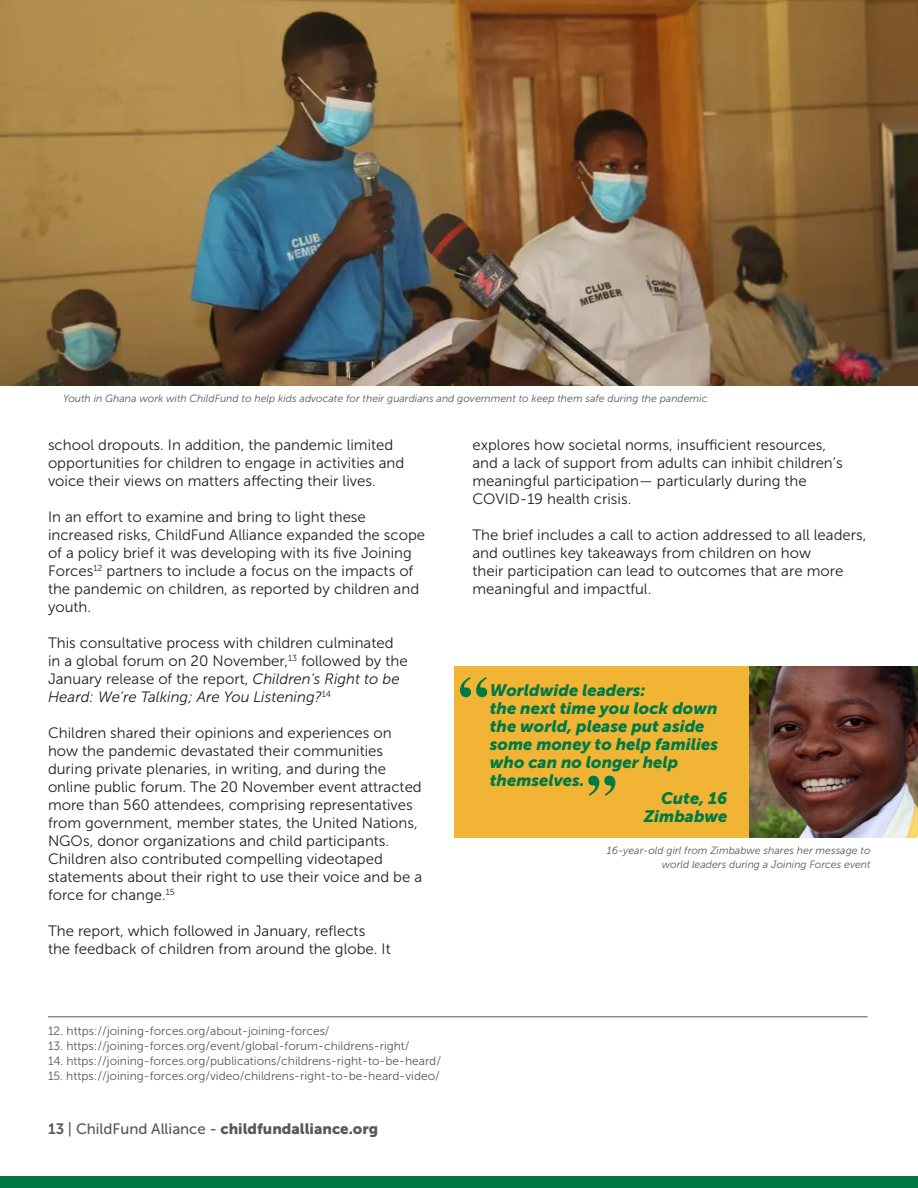
<style>
.page{position:relative;width:918px;height:1188px;background:#fff}
.page>*{position:absolute;margin:0;border:0;box-sizing:border-box;transform-origin:0 0}
.Large_Pullquote_symb{font:700 60px "Times";color:#007a45}
.Pullquote_2{font:italic 16.5px/18px "Museo Sans 900";color:#007a45}
.TEXT_Opening_P{font:15px/18px "Museo Sans 300";color:#231f20}
.t1{font:15px "Museo Sans 900";color:#57585a}
.FN{font:12px "Museo Sans 300";color:#57585a}
.FN_RULE_ABOVE{font:12px "Museo Sans 300";color:#57585a}
.FN-2{font:italic 10.5px/13.5px "Museo Sans 300";color:#57585a;text-align:right}
.s1{font-style:italic}
.s2{font-family:"Museo Sans 700"}
.s3{font-family:"Museo Sans 500"}
</style>
<div class="page">
<div style="left:0;top:1176px;width:918px;height:12px;background:#007a45"></div>
<img style="left:0;top:0;width:918px;height:386px">
<hr style="left:48px;top:1017px;width:820px;height:1px;background:#57585a">
<img style="left:748px;top:666px;width:170px;height:172px">
<div style="left:454px;top:662px;width:294px;height:182px;background:#f1b434"></div>
<div style="left:449px;top:637px;width:469px;height:29px;background:#fff"></div>
<div style="left:435px;top:838px;width:483px;height:12px;background:#fff"></div>
<p class="FN-2" style="left:63px;top:392px;width:646px">Youth in Ghana work with ChildFund to help kids advocate for their guardians and government to keep them safe during the pandemic</p>
<p class="TEXT_Opening_P" style="left:48px;top:436px;width:358px">school dropouts. In addition, the pandemic limited opportunities for children to engage in activities and voice their views on matters affecting their lives.</p>
<p class="TEXT_Opening_P" style="left:48px;top:508px;width:379px">In an effort to examine and bring to light these increased risks, ChildFund Alliance expanded the scope of a policy brief it was developing with its five Joining Forces<sup>12</sup> partners to include a focus on the impacts of the pandemic on children, as reported by children and youth.</p>
<p class="TEXT_Opening_P" style="left:48px;top:634px;width:361px">This consultative process with children culminated in a global forum on 20 November,<sup>13</sup> followed by the January release of the report, <span class="s1">Children’s Right to be Heard: We’re Talking; Are You Listening?</span><sup>14</sup></p>
<p class="TEXT_Opening_P" style="left:48px;top:724px;width:376px">Children shared their opinions and experiences on how the pandemic devastated their communities during private plenaries, in writing, and during the online public forum. The 20 November event attracted more than 560 attendees, comprising representatives from government, member states, the United Nations, NGOs, donor organizations and child participants.<br>Children also contributed compelling videotaped statements about their right to use their voice and be a force for change.<sup>15</sup></p>
<p class="TEXT_Opening_P" style="left:48px;top:922px;width:344px">The report, which followed in January, reflects the feedback of children from around the globe. It</p>
<p class="TEXT_Opening_P" style="left:472px;top:436px;width:372px">explores how societal norms, insufficient resources, and a lack of support from adults can inhibit children’s meaningful participation— particularly during the COVID-19 health crisis.</p>
<p class="TEXT_Opening_P" style="left:472px;top:526px;width:395px">The brief includes a call to action addressed to all leaders, and outlines key takeaways from children on how<br>their participation can lead to outcomes that are more meaningful and impactful.</p>
<p class="Large_Pullquote_symb" style="left:458px;top:641px;width:31px">“</p>
<p class="Pullquote_2" style="left:490px;top:681px;width:230px">Worldwide leaders:<br>the next time you lock down the world, please put aside some money to help families who can no longer help themselves.</p>
<p class="Pullquote_2" style="left:661px;top:789px;width:68px">Cute, 16</p>
<p class="Pullquote_2" style="left:644px;top:807px;width:85px">Zimbabwe</p>
<p class="Large_Pullquote_symb" style="left:586px;top:739px;width:31px">”</p>
<p class="FN-2" style="left:607px;top:844px;width:265px">16-year-old girl from Zimbabwe shares her message to world leaders during a Joining Forces event</p>
<p class="FN_RULE_ABOVE" style="left:48px;top:1024px;width:283px">12. https://joining-forces.org/about-joining-forces/</p>
<p class="FN" style="left:48px;top:1039px;width:363px">13. https://joining-forces.org/event/global-forum-childrens-right/</p>
<p class="FN" style="left:48px;top:1054px;width:395px">14. https://joining-forces.org/publications/childrens-right-to-be-heard/</p>
<p class="FN" style="left:48px;top:1069px;width:393px">15. https://joining-forces.org/video/childrens-right-to-be-heard-video/</p>
<p class="t1" style="left:48px;top:1120px;width:332px"><span class="s2">13</span> <span class="s3">| ChildFund Alliance -</span> childfundalliance.org</p>
</div>
